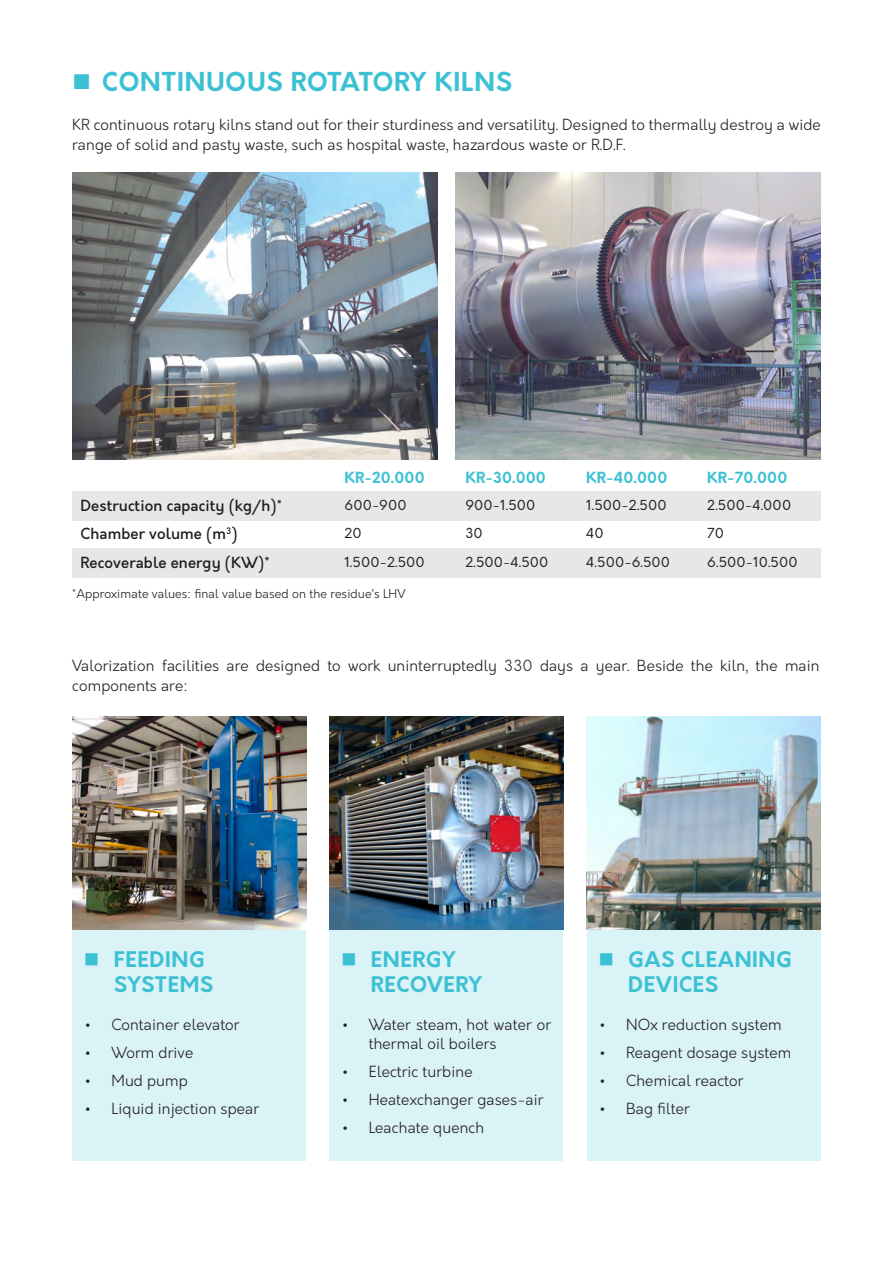
<style>
.page{position:relative;width:893px;height:1263px;background:#fff}
.page>*{position:absolute;margin:0;border:0;box-sizing:border-box;transform-origin:0 0}
.t1{font:700 25.5px "Orkney";letter-spacing:.03em;color:#3cc1d4}
.t2{font:700 21px/25.2px "Orkney";letter-spacing:.03em;color:#3cc1d4}
.t3{font:300 15px/19.5px "Orkney";letter-spacing:.01em;color:#231f20}
.t4{font:500 15px "Orkney";letter-spacing:.01em;color:#231f20}
.t5{font:700 15px "Orkney";letter-spacing:.01em;color:#3cc1d4}
.t6{font:13.5px "Orkney";letter-spacing:.01em;color:#231f20}
.t7{font:300 12px "Orkney";letter-spacing:.01em;color:#231f20}
</style>
<div class="page">
<div style="left:72px;top:491px;width:749px;height:29px;background:#e6e7e9"></div>
<div style="left:72px;top:548px;width:749px;height:29px;background:#e6e7e9"></div>
<img style="left:455px;top:172px;width:366px;height:287px">
<img style="left:72px;top:172px;width:366px;height:287px">
<div style="left:72px;top:929px;width:234px;height:232px;background:#daf3f6"></div>
<img style="left:72px;top:716px;width:234px;height:213px">
<div style="left:330px;top:929px;width:233px;height:232px;background:#daf3f6"></div>
<img style="left:330px;top:716px;width:233px;height:213px">
<div style="left:587px;top:929px;width:234px;height:232px;background:#daf3f6"></div>
<img style="left:587px;top:716px;width:234px;height:213px">
<p class="t1" style="left:102px;top:65px;width:412px">CONTINUOUS ROTATORY KILNS</p>
<p class="t3" style="left:72px;top:115px;width:750px">KR continuous rotary kilns stand out for their sturdiness and versatility. Designed to thermally destroy a wide range of solid and pasty waste, such as hospital waste, hazardous waste or R.D.F.</p>
<p class="t5" style="left:344px;top:467px;width:82px">KR-20.000</p>
<p class="t5" style="left:465px;top:467px;width:82px">KR-30.000</p>
<p class="t5" style="left:586px;top:467px;width:83px">KR-40.000</p>
<p class="t5" style="left:707px;top:467px;width:82px">KR-70.000</p>
<p class="t4" style="left:80px;top:496px;width:203px">Destruction capacity (kg/h)*</p>
<p class="t6" style="left:344px;top:496px;width:64px">600-900</p>
<p class="t6" style="left:465px;top:496px;width:72px">900-1.500</p>
<p class="t6" style="left:586px;top:496px;width:82px">1.500-2.500</p>
<p class="t6" style="left:707px;top:496px;width:85px">2.500-4.000</p>
<p class="t4" style="left:80px;top:524px;width:159px">Chamber volume (m<sup>3</sup>)</p>
<p class="t6" style="left:344px;top:525px;width:19px">20</p>
<p class="t6" style="left:465px;top:525px;width:19px">30</p>
<p class="t6" style="left:586px;top:525px;width:19px">40</p>
<p class="t6" style="left:707px;top:525px;width:18px">70</p>
<p class="t4" style="left:80px;top:552px;width:191px">Recoverable energy (KW)*</p>
<p class="t6" style="left:344px;top:553px;width:82px">1.500-2.500</p>
<p class="t6" style="left:465px;top:553px;width:85px">2.500-4.500</p>
<p class="t6" style="left:586px;top:553px;width:85px">4.500-6.500</p>
<p class="t6" style="left:707px;top:553px;width:92px">6.500-10.500</p>
<p class="t7" style="left:72px;top:586px;width:335px">*Approximate values: final value based on the residue’s LHV</p>
<p class="t3" style="left:72px;top:656px;width:749px">Valorization facilities are designed to work uninterruptedly 330 days a year. Beside the kiln, the main components are:</p>
<p class="t2" style="left:114px;top:947px;width:101px">FEEDING<br>SYSTEMS</p>
<p class="t3" style="left:84px;top:1015px;width:157px">• Container elevator</p>
<p class="t3" style="left:84px;top:1043px;width:110px">• Worm drive</p>
<p class="t3" style="left:84px;top:1071px;width:105px">• Mud pump</p>
<p class="t3" style="left:84px;top:1099px;width:176px">• Liquid injection spear</p>
<p class="t2" style="left:371px;top:947px;width:113px">ENERGY<br>RECOVERY</p>
<p class="t3" style="left:369px;top:1015px;width:184px;text-indent:-27px">• Water steam, hot water or thermal oil boilers</p>
<p class="t3" style="left:342px;top:1062px;width:132px">• Electric turbine</p>
<p class="t3" style="left:342px;top:1090px;width:203px">• Heatexchanger gases-air</p>
<p class="t3" style="left:342px;top:1118px;width:144px">• Leachate quench</p>
<p class="t2" style="left:628px;top:947px;width:165px">GAS CLEANING<br>DEVICES</p>
<p class="t3" style="left:599px;top:1015px;width:184px">• NOx reduction system</p>
<p class="t3" style="left:599px;top:1043px;width:194px">• Reagent dosage system</p>
<p class="t3" style="left:599px;top:1071px;width:146px">• Chemical reactor</p>
<p class="t3" style="left:599px;top:1099px;width:92px">• Bag filter</p>
</div>
